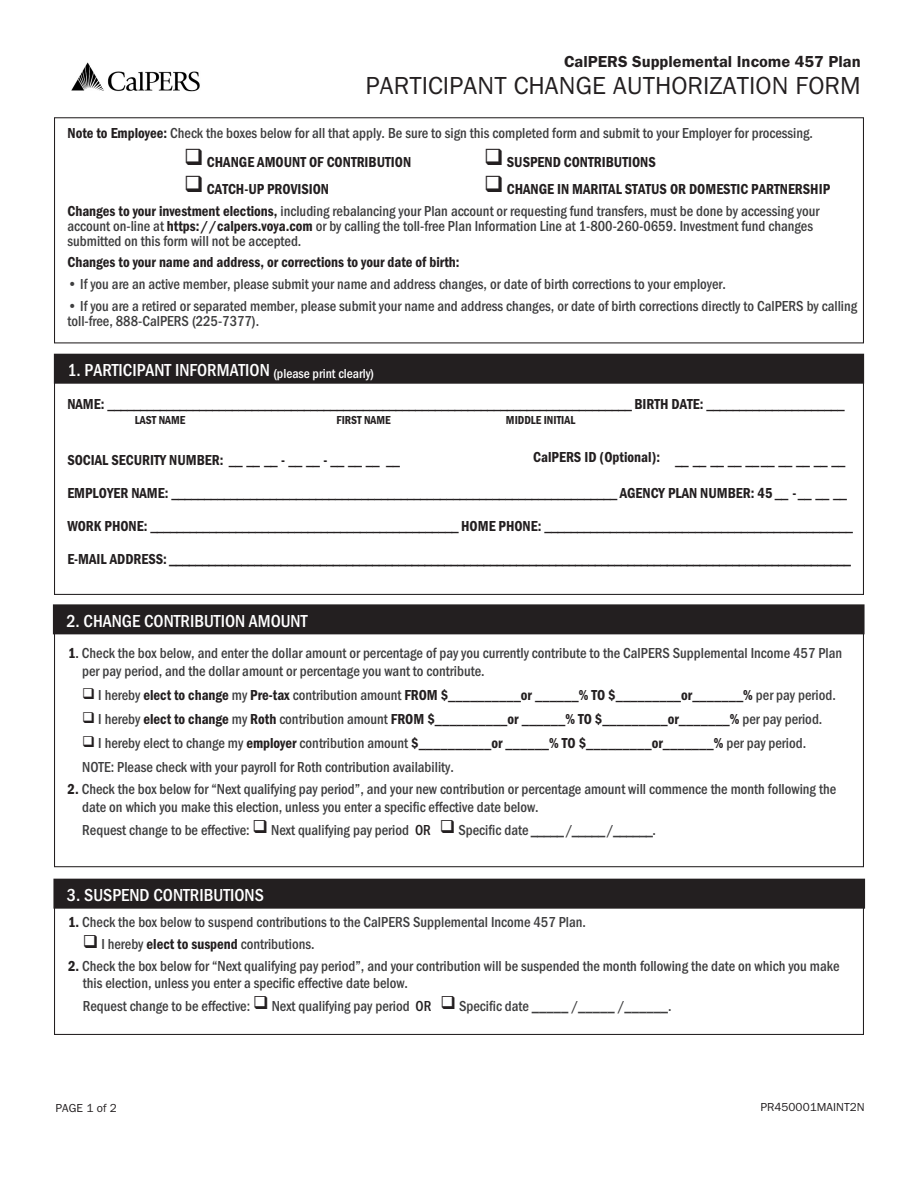
<style>
.page{position:relative;width:918px;height:1188px;background:#fff}
.page>*{position:absolute;margin:0;border:0;box-sizing:border-box;transform-origin:0 0}
.t1{font:25.5px "Franklin Gothic URW Boo";color:#231f20}
.Bar_head{font:500 18px "Franklin Gothic URW Cond";color:#fff}
.t2{font:16.5px "Franklin Gothic URW Dem";color:#231f20}
.Body_text{font:500 15px/15px "Franklin Gothic URW Cond";color:#3e3e3f}
.Body_text-2{font:15px "Franklin Gothic URW Con Dem";color:#231f20}
.Body_text-3{font:500 15px "Franklin Gothic URW Cond";color:#231f20}
.Body_text-4{font:12px "Franklin Gothic URW Con Dem";color:#231f20}
.t3{font:12px "Franklin Gothic URW Boo";color:#231f20}
.s1{font-family:"Franklin Gothic URW Con Dem";font-weight:400;color:#231f20}
.s2{font-family:"Franklin Gothic URW Con Dem";font-weight:400}
.s3{color:#231f20}
.s4{font-family:"Franklin Gothic URW Cond";font-weight:500;color:#3e3e3f}
</style>
<div class="page">
<div style="left:54px;top:117px;width:810px;height:226px;border:1px solid #231f20"></div>
<div style="left:54px;top:354px;width:810px;height:30px;background:#231f20"></div>
<div style="left:53px;top:604px;width:812px;height:30px;background:#231f20"></div>
<div style="left:53px;top:879px;width:812px;height:30px;background:#231f20"></div>
<img style="left:71px;top:62px;width:129px;height:30px">
<p class="t2" style="left:564px;top:51px;width:298px">CalPERS Supplemental Income 457 Plan</p>
<p class="t1" style="left:365px;top:70px;width:497px">PARTICIPANT CHANGE AUTHORIZATION FORM</p>
<p class="Body_text" style="left:68px;top:125px;width:747px"><span class="s1">Note to Employee:</span> Check the boxes below for all that apply. Be sure to sign this completed form and submit to your Employer for processing.</p>
<p class="Body_text-2" style="left:184px;top:152px;width:228px">❑ CHANGE AMOUNT OF CONTRIBUTION</p>
<p class="Body_text-2" style="left:484px;top:152px;width:173px">❑ SUSPEND CONTRIBUTIONS</p>
<p class="Body_text-2" style="left:184px;top:179px;width:146px">❑ CATCH-UP PROVISION</p>
<p class="Body_text-2" style="left:484px;top:179px;width:348px">❑ CHANGE IN MARITAL STATUS OR DOMESTIC PARTNERSHIP</p>
<p class="Body_text" style="left:68px;top:202px;width:753px"><span class="s1">Changes to your investment elections,</span> including rebalancing your Plan account or requesting fund transfers, must be done by accessing your account on-line at <span class="s1">https://calpers.voya.com</span> or by calling the toll-free Plan Information Line at 1-800-260-0659. Investment fund changes submitted on this form will not be accepted.</p>
<p class="Body_text-2" style="left:68px;top:252px;width:393px">Changes to your name and address, or corrections to your date of birth:</p>
<p class="Body_text" style="left:68px;top:275px;width:660px">• If you are an active member, please submit your name and address changes, or date of birth corrections to your employer.</p>
<p class="Body_text" style="left:68px;top:297px;width:791px">• If you are a retired or separated member, please submit your name and address changes, or date of birth corrections directly to CalPERS by calling toll-free, 888-CalPERS (225-7377).</p>
<p class="Bar_head" style="left:67px;top:357px;width:308px">1. PARTICIPANT INFORMATION <sub>(please</sub> <sub>print</sub> <sub>clearly)</sub></p>
<p class="Body_text-2" style="left:67px;top:394px;width:779px">NAME: ________________________________________________________________________________ BIRTH DATE: _____________________</p>
<p class="Body_text-4" style="left:135px;top:412px;width:52px">LAST NAME</p>
<p class="Body_text-4" style="left:337px;top:412px;width:56px">FIRST NAME</p>
<p class="Body_text-4" style="left:506px;top:412px;width:71px">MIDDLE INITIAL</p>
<p class="Body_text-2" style="left:67px;top:450px;width:334px">SOCIAL SECURITY NUMBER: __ __ __ - __ __ - __ __ __ __</p>
<p class="Body_text-2" style="left:533px;top:448px;width:314px">CalPERS ID (Optional): __ __ __ __ __ __ __ __ __ __</p>
<p class="Body_text-2" style="left:67px;top:483px;width:781px">EMPLOYER NAME: ____________________________________________________________________ AGENCY PLAN NUMBER: 45 __ - __ __ __</p>
<p class="Body_text-2" style="left:67px;top:516px;width:787px">WORK PHONE: _______________________________________________ HOME PHONE: _______________________________________________</p>
<p class="Body_text-3" style="left:67px;top:548px;width:785px"><span class="s2">E-MAIL ADDRESS:</span> ________________________________________________________________________________________________________</p>
<p class="Bar_head" style="left:66px;top:608px;width:243px">2. CHANGE CONTRIBUTION AMOUNT</p>
<p class="Body_text" style="left:82px;top:644px;width:761px;line-height:17.2px;text-indent:-14px"><span class="s1">1</span><span class="s3">.</span> Check the box below, and enter the dollar amount or percentage of pay you currently contribute to the CalPERS Supplemental Income 457 Plan per pay period, and the dollar amount or percentage you want to contribute.</p>
<p class="Body_text-2" style="left:82px;top:685px;width:755px">❑ <span class="s4">I hereby</span> elect to change <span class="s4">my</span> Pre-tax <span class="s4">contribution amount</span> FROM $__________or ______% TO $_________or_______% <span class="s4">per pay period.</span></p>
<p class="Body_text-2" style="left:82px;top:709px;width:742px">❑ <span class="s4">I hereby</span> elect to change <span class="s4">my</span> Roth <span class="s4">contribution amount</span> FROM $__________or ______% TO $_________or_______% <span class="s4">per pay period.</span></p>
<p class="Body_text" style="left:82px;top:734px;width:726px"><span class="s3">❑</span> I hereby elect to change my <span class="s1">employer</span> contribution amount <span class="s1">$__________or ______% TO $_________or_______%</span> per pay period.</p>
<p class="Body_text" style="left:82px;top:758px;width:373px">NOTE: Please check with your payroll for Roth contribution availability.</p>
<p class="Body_text" style="left:82px;top:779px;width:755px;line-height:18px;text-indent:-15px"><span class="s1">2.</span> Check the box below for “Next qualifying pay period”, and your new contribution or percentage amount will commence the month following the date on which you make this election, unless you enter a specific effective date below.</p>
<p class="Body_text" style="left:82px;top:821px;width:575px">Request change to be effective: <span class="s3">❑</span> Next qualifying pay period <span class="s3">OR</span> <span class="s3">❑</span> Specific date _____ /_____ /______.</p>
<p class="Bar_head" style="left:67px;top:882px;width:198px">3. SUSPEND CONTRIBUTIONS</p>
<p class="Body_text" style="left:68px;top:913px;width:519px"><span class="s1">1.</span> Check the box below to suspend contributions to the CalPERS Supplemental Income 457 Plan.</p>
<p class="Body_text" style="left:83px;top:936px;width:233px"><span class="s3">❑</span> I hereby <span class="s1">elect to suspend</span> contributions.</p>
<p class="Body_text" style="left:83px;top:956px;width:758px;line-height:17.2px;text-indent:-15px"><span class="s1">2.</span> Check the box below for “Next qualifying pay period”, and your contribution will be suspended the month following the date on which you make this election, unless you enter a specific effective date below.</p>
<p class="Body_text" style="left:83px;top:997px;width:590px">Request change to be effective: <span class="s3">❑</span> Next qualifying pay period <span class="s3">OR</span> <span class="s3">❑</span> Specific date _____ /_____ /______.</p>
<p class="t3" style="left:56px;top:1100px;width:63px">PAGE 1 of 2</p>
<p class="t3" style="left:760px;top:1099px;width:106px">PR450001MAINT2N</p>
</div>
